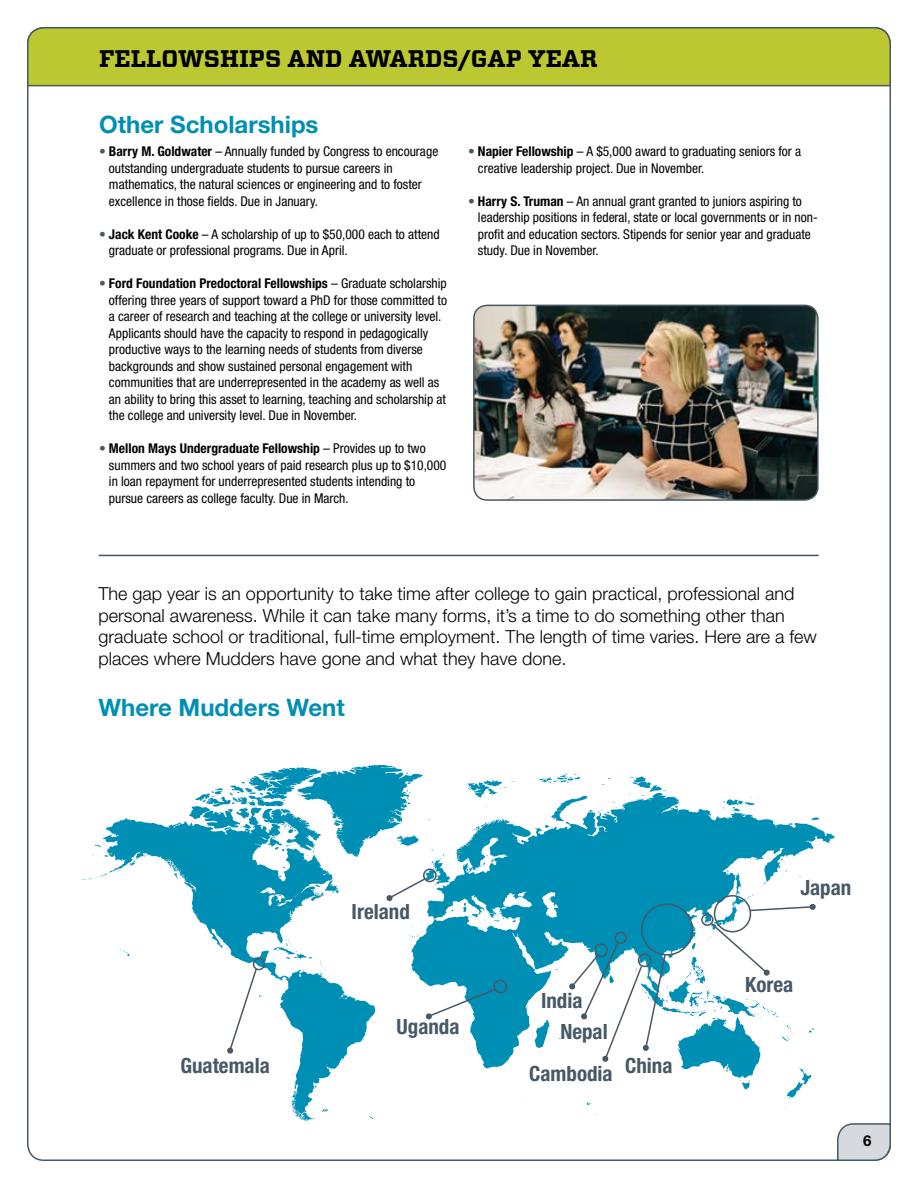
<style>
.page{position:relative;width:918px;height:1188px;background:#fff}
.page>*{position:absolute;margin:0;border:0;box-sizing:border-box;transform-origin:0 0}
.Body_Text{font:700 24px "Helvetica Neue LT Std";color:#008fb4}
.t1{font:700 24px "Vitesse";color:#000}
.Body_Text-2{font:700 condensed 21px "Helvetica Neue LT Std";color:#485865}
.t2{font:300 18px/21.6px "Helvetica Neue LT Std";color:#000}
.t3{font:700 15px "Helvetica Neue LT Std";color:#000}
.Body_Text-3{font:condensed 13.5px/16.5px "Helvetica Neue LT Std";color:#000}
.s1{color:#485865}
.s2{font-weight:700}
</style>
<div class="page">
<svg style="left:27px;top:27px;width:864px;height:60px;background:#b5c137"></svg>
<svg style="left:836px;top:1122px;width:55px;height:39px;background:#c9ced2"></svg>
<img style="left:474px;top:305px;width:343px;height:194px">
<div style="left:473px;top:305px;width:346px;height:196px;border:2px solid #485865;border-radius:13px"></div>
<svg style="left:82px;top:765px;width:753px;height:357px"></svg>
<div style="left:253px;top:958px;width:12px;height:12px;border:2px solid #485865;border-radius:50%"></div>
<svg style="left:227px;top:967px;width:31px;height:87px"></svg>
<div style="left:615px;top:932px;width:12px;height:12px;border:2px solid #485865;border-radius:50%"></div>
<div style="left:641px;top:903px;width:52px;height:53px;border:2px solid #485865;border-radius:50%"></div>
<div style="left:701px;top:914px;width:12px;height:12px;border:2px solid #485865;border-radius:50%"></div>
<div style="left:714px;top:895px;width:37px;height:37px;border:2px solid #485865;border-radius:50%"></div>
<svg style="left:709px;top:921px;width:61px;height:55px"></svg>
<svg style="left:749px;top:904px;width:67px;height:8px"></svg>
<hr style="left:99px;top:555px;width:720px;height:1px;background:#485865">
<div style="left:423px;top:869px;width:14px;height:13px;border:2px solid #485865;border-radius:50%"></div>
<div style="left:494px;top:980px;width:13px;height:13px;border:2px solid #485865;border-radius:50%"></div>
<svg style="left:387px;top:877px;width:41px;height:24px"></svg>
<svg style="left:426px;top:987px;width:71px;height:32px"></svg>
<svg style="left:569px;top:941px;width:98px;height:121px"></svg>
<p class="t1" style="left:99px;top:43px;width:500px">FELLOWSHIPS AND AWARDS/GAP YEAR</p>
<p class="Body_Text" style="left:99px;top:110px;width:221px">Other Scholarships</p>
<p class="Body_Text-3" style="left:109px;top:143px;width:331px;text-indent:-10px"><span class="s1">•</span> <span class="s2">Barry M. Goldwater</span> – Annually funded by Congress to encourage outstanding undergraduate students to pursue careers in mathematics, the natural sciences or engineering and to foster excellence in those fields. Due in January.</p>
<p class="Body_Text-3" style="left:109px;top:226px;width:332px;text-indent:-10px"><span class="s1">•</span> <span class="s2">Jack Kent Cooke</span> – A scholarship of up to $50,000 each to attend graduate or professional programs. Due in April.</p>
<p class="Body_Text-3" style="left:109px;top:275px;width:340px;text-indent:-10px"><span class="s1">•</span> <span class="s2">Ford Foundation Predoctoral Fellowships</span> – Graduate scholarship offering three years of support toward a PhD for those committed to a career of research and teaching at the college or university level.<br>Applicants should have the capacity to respond in pedagogically productive ways to the learning needs of students from diverse backgrounds and show sustained personal engagement with communities that are underrepresented in the academy as well as an ability to bring this asset to learning, teaching and scholarship at the college and university level. Due in November.</p>
<p class="Body_Text-3" style="left:109px;top:440px;width:339px;text-indent:-10px"><span class="s1">•</span> <span class="s2">Mellon Mays Undergraduate Fellowship</span> – Provides up to two summers and two school years of paid research plus up to $10,000 in loan repayment for underrepresented students intending to pursue careers as college faculty. Due in March.</p>
<p class="Body_Text-3" style="left:478px;top:143px;width:325px;text-indent:-10px"><span class="s1">•</span> <span class="s2">Napier Fellowship</span> – A $5,000 award to graduating seniors for a creative leadership project. Due in November.</p>
<p class="Body_Text-3" style="left:478px;top:193px;width:341px;text-indent:-10px"><span class="s1">•</span> <span class="s2">Harry S. Truman</span> – An annual grant granted to juniors aspiring to leadership positions in federal, state or local governments or in non&shy;profit and education sectors. Stipends for senior year and graduate study. Due in November.</p>
<p class="t2" style="left:99px;top:583px;width:720px">The gap year is an opportunity to take time after college to gain practical, professional and personal awareness. While it can take many forms, it’s a time to do something other than graduate school or traditional, full-time employment. The length of time varies. Here are a few places where Mudders have gone and what they have done.</p>
<p class="Body_Text" style="left:99px;top:692px;width:248px">Where Mudders Went</p>
<p class="Body_Text-2" style="left:180px;top:1052px;width:91px">Guatemala</p>
<p class="Body_Text-2" style="left:352px;top:899px;width:60px">Ireland</p>
<p class="Body_Text-2" style="left:397px;top:1014px;width:64px">Uganda</p>
<p class="Body_Text-2" style="left:541px;top:988px;width:43px">India</p>
<p class="Body_Text-2" style="left:560px;top:1019px;width:49px">Nepal</p>
<p class="Body_Text-2" style="left:529px;top:1061px;width:85px">Cambodia</p>
<p class="Body_Text-2" style="left:625px;top:1052px;width:49px">China</p>
<p class="Body_Text-2" style="left:800px;top:875px;width:52px">Japan</p>
<p class="Body_Text-2" style="left:745px;top:972px;width:50px">Korea</p>
<p class="t3" style="left:863px;top:1131px;width:10px">6</p>
</div>
